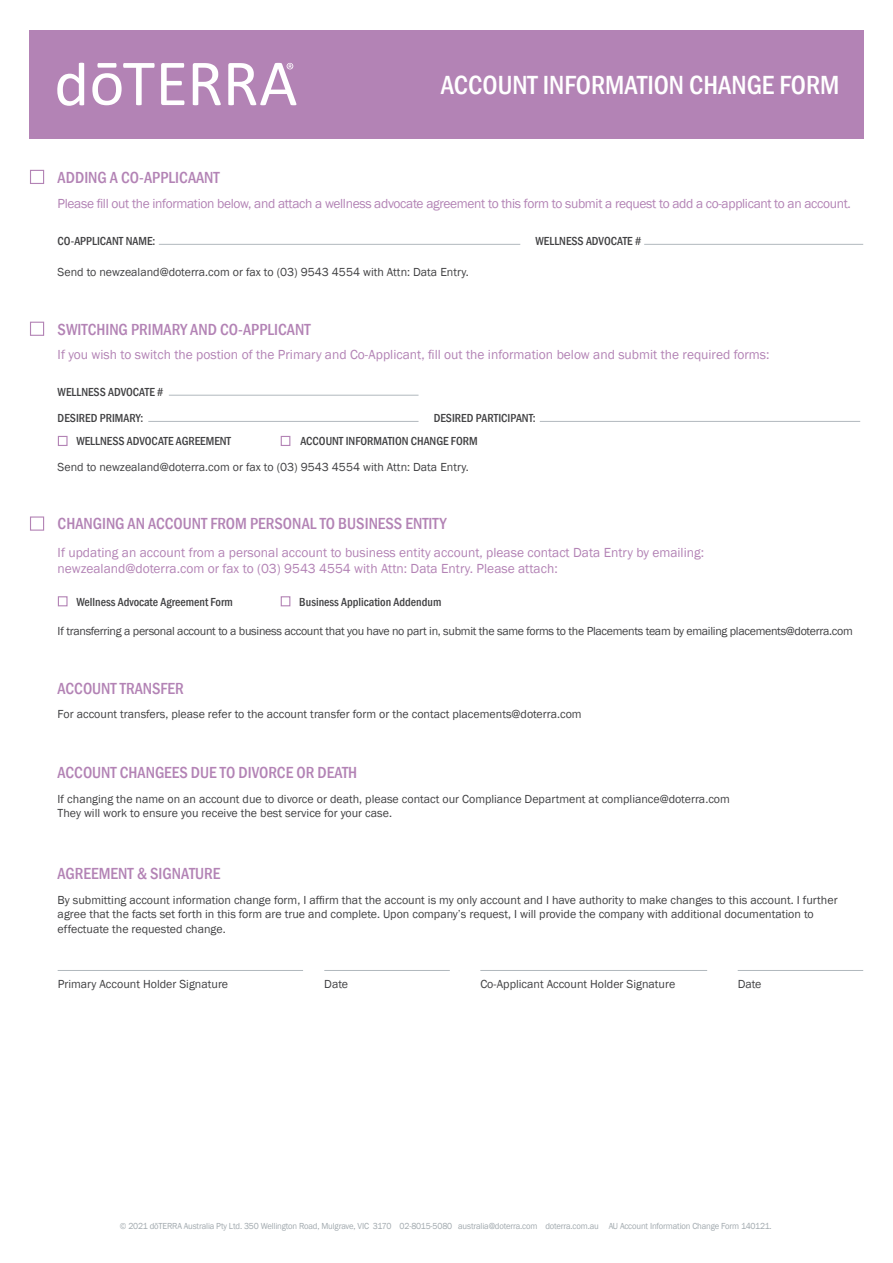
<style>
.page{position:relative;width:893px;height:1263px;background:#fff}
.page>*{position:absolute;margin:0;border:0;box-sizing:border-box;transform-origin:0 0}
.t1{font:500 condensed 27px "Franklin Gothic";color:#fff}
.t2{font:500 condensed 16.5px "Franklin Gothic";color:#b383b5}
.t3{font:13.5px/16.2px "Franklin Gothic";color:#b383b5}
.t4{font:13.5px "Franklin Gothic";letter-spacing:-.025em;color:#b383b5}
.t5{font:12px/14.4px "Franklin Gothic";color:#414143}
.t6{font:500 condensed 12px "Franklin Gothic";color:#414143}
.t7{font:12px "Franklin Gothic";letter-spacing:-.025em;color:#414143}
.t8{font:9px "Franklin Gothic";letter-spacing:-.02em;color:#a1a9ae;scale:.96 1}
</style>
<div class="page">
<div style="left:30px;top:170px;width:14px;height:14px;border:1px solid #b383b5"></div>
<div style="left:30px;top:322px;width:14px;height:14px;border:1px solid #b383b5"></div>
<div style="left:30px;top:516px;width:14px;height:15px;border:1px solid #b383b5"></div>
<div style="left:58px;top:436px;width:10px;height:10px;border:1px solid #b383b5"></div>
<div style="left:58px;top:596px;width:10px;height:10px;border:1px solid #b383b5"></div>
<div style="left:281px;top:596px;width:9px;height:10px;border:1px solid #b383b5"></div>
<div style="left:281px;top:436px;width:9px;height:10px;border:1px solid #b383b5"></div>
<hr style="left:159px;top:244px;width:361px;height:1px;background:#b1b8bd">
<hr style="left:644px;top:244px;width:219px;height:1px;background:#b1b8bd">
<hr style="left:169px;top:395px;width:250px;height:1px;background:#b1b8bd">
<hr style="left:148px;top:421px;width:270px;height:1px;background:#b1b8bd">
<hr style="left:540px;top:421px;width:320px;height:1px;background:#b1b8bd">
<hr style="left:58px;top:970px;width:245px;height:1px;background:#b1b8bd">
<hr style="left:738px;top:970px;width:125px;height:1px;background:#b1b8bd">
<hr style="left:324px;top:970px;width:126px;height:1px;background:#b1b8bd">
<hr style="left:480px;top:970px;width:227px;height:1px;background:#b1b8bd">
<div style="left:29px;top:30px;width:835px;height:109px;background:#b383b5"></div>
<svg style="left:193px;top:63px;width:28px;height:42px"></svg>
<svg style="left:161px;top:63px;width:23px;height:42px"></svg>
<svg style="left:92px;top:63px;width:63px;height:42px"></svg>
<svg style="left:57px;top:63px;width:27px;height:43px"></svg>
<svg style="left:228px;top:63px;width:68px;height:42px"></svg>
<p class="t2" style="left:58px;top:166px;width:164px">ADDING A CO-APPLICAANT</p>
<p class="t1" style="left:441px;top:67px;width:400px">ACCOUNT INFORMATION CHANGE FORM</p>
<p class="t4" style="left:58px;top:195px;width:795px">Please fill out the information below, and attach a wellness advocate agreement to this form to submit a request to add a co-applicant to an account.</p>
<p class="t6" style="left:58px;top:233px;width:99px">CO-APPLICANT NAME:</p>
<p class="t6" style="left:535px;top:233px;width:107px">WELLNESS ADVOCATE #</p>
<p class="t5" style="left:58px;top:265px;width:413px">Send to newzealand@doterra.com or fax to (03) 9543 4554 with Attn: Data Entry.</p>
<p class="t2" style="left:58px;top:318px;width:254px">SWITCHING PRIMARY AND CO-APPLICANT</p>
<p class="t3" style="left:58px;top:347px;width:713px">If you wish to switch the postion of the Primary and Co-Applicant, fill out the information below and submit the required forms:</p>
<p class="t6" style="left:58px;top:384px;width:107px">WELLNESS ADVOCATE #</p>
<p class="t6" style="left:58px;top:410px;width:87px">DESIRED PRIMARY:</p>
<p class="t6" style="left:76px;top:433px;width:156px">WELLNESS ADVOCATE AGREEMENT</p>
<p class="t6" style="left:434px;top:410px;width:103px">DESIRED PARTICIPANT:</p>
<p class="t6" style="left:300px;top:433px;width:179px">ACCOUNT INFORMATION CHANGE FORM</p>
<p class="t5" style="left:58px;top:460px;width:413px">Send to newzealand@doterra.com or fax to (03) 9543 4554 with Attn: Data Entry.</p>
<p class="t2" style="left:58px;top:513px;width:390px">CHANGING AN ACCOUNT FROM PERSONAL TO BUSINESS ENTITY</p>
<p class="t3" style="left:58px;top:544px;width:648px">If updating an account from a personal account to business entity account, please contact Data Entry by emailing: newzealand@doterra.com or fax to (03) 9543 4554 with Attn: Data Entry. Please attach:</p>
<p class="t6" style="left:76px;top:594px;width:158px">Wellness Advocate Agreement Form</p>
<p class="t6" style="left:299px;top:594px;width:144px">Business Application Addendum</p>
<p class="t7" style="left:58px;top:623px;width:797px">If transferring a personal account to a business account that you have no part in, submit the same forms to the Placements team by emailing placements@doterra.com</p>
<p class="t2" style="left:58px;top:677px;width:128px">ACCOUNT TRANSFER</p>
<p class="t5" style="left:58px;top:707px;width:525px">For account transfers, please refer to the account transfer form or the contact placements@doterra.com</p>
<p class="t2" style="left:58px;top:762px;width:301px">ACCOUNT CHANGEES DUE TO DIVORCE OR DEATH</p>
<p class="t5" style="left:58px;top:792px;width:674px">If changing the name on an account due to divorce or death, please contact our Compliance Department at compliance@doterra.com<br>They will work to ensure you receive the best service for your case.</p>
<p class="t2" style="left:58px;top:863px;width:164px">AGREEMENT &amp; SIGNATURE</p>
<p class="t5" style="left:58px;top:893px;width:781px">By submitting account information change form, I affirm that the account is my only account and I have authority to make changes to this account. I further agree that the facts set forth in this form are true and complete. Upon company’s request, I will provide the company with additional documentation to effectuate the requested change.</p>
<p class="t5" style="left:58px;top:977px;width:172px">Primary Account Holder Signature</p>
<p class="t5" style="left:324px;top:977px;width:25px">Date</p>
<p class="t5" style="left:480px;top:977px;width:196px">Co-Applicant Account Holder Signature</p>
<p class="t5" style="left:738px;top:977px;width:25px">Date</p>
<p class="t8" style="left:120px;top:1220px;width:681px">© 2021 dōTERRA Australia Pty Ltd. 350 Wellington Road, Mulgrave, VIC 3170 02-8015-5080 australia@doterra.com doterra.com.au AU Account Information Change Form 140121.</p>
</div>
